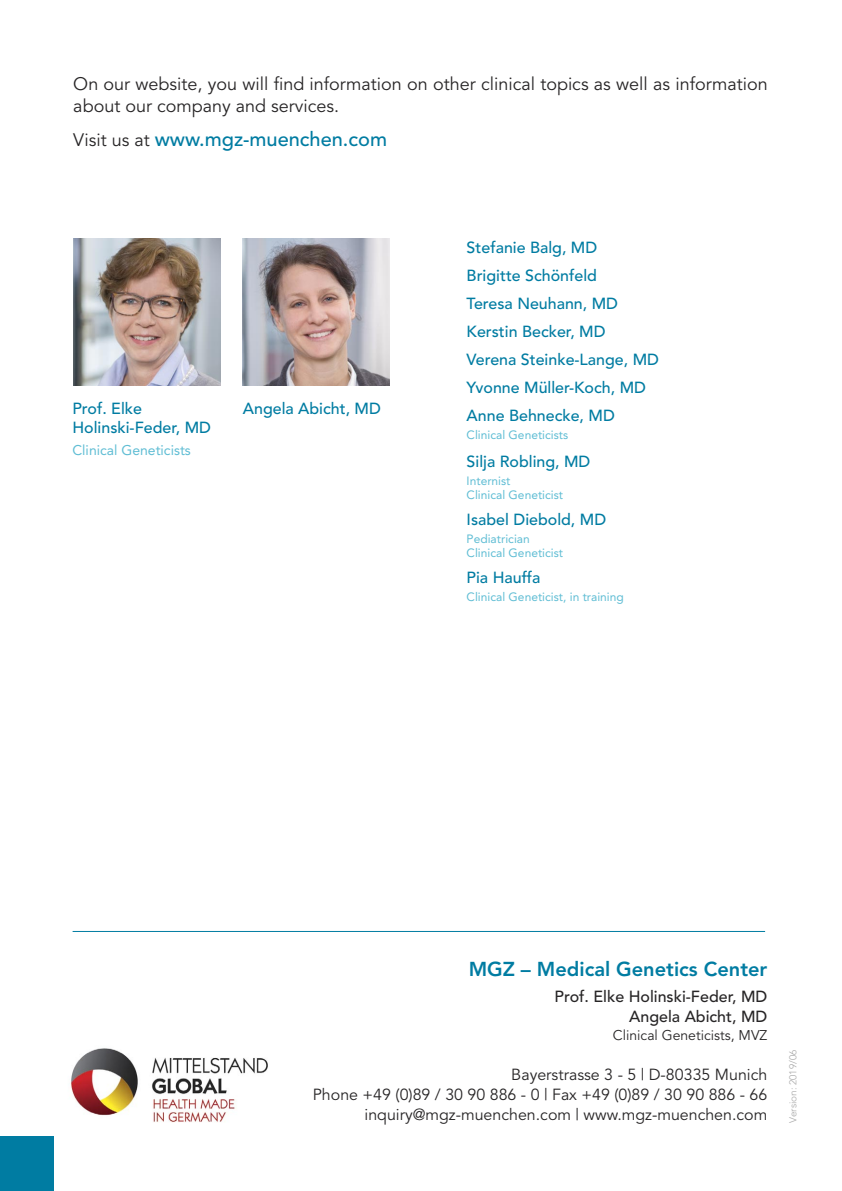
<style>
.page{position:relative;width:842px;height:1191px;background:#fff}
.page>*{position:absolute;margin:0;border:0;box-sizing:border-box;transform-origin:0 0}
.t1{font:500 20px "Avenir";color:#007ca2}
.t2{font:800 20px "Avenir";color:#007ca2}
.t3{font:18px/22px "Avenir";color:#272526}
.t4{font:500 16px/28px "Avenir";color:#007ca2}
.t5{font:16px/20px "Avenir";color:#272526;text-align:right}
.t6{font:500 16px/20px "Avenir";color:#272526;text-align:right}
.t7{font:14px "Avenir";color:#272526}
.t8{font:14px "Avenir";color:#5fbdd4}
.t9{font:12px/14px "Avenir";color:#5fbdd4}
.t10{font:300 10px "Avenir";color:#a8a8a8}
.s1{font-weight:400;font-size:18px;color:#272526}
</style>
<div class="page">
<div style="left:0;top:1137px;width:54px;height:54px;background:#007ca2"></div>
<img style="left:73px;top:239px;width:147px;height:147px">
<img style="left:243px;top:239px;width:147px;height:147px">
<hr style="left:73px;top:931px;width:692px;height:1px;background:#007ca2">
<img style="left:71px;top:1048px;width:197px;height:74px">
<p class="t3" style="left:73px;top:73px;width:696px">On our website, you will find information on other clinical topics as well as information about our company and services.</p>
<p class="t1" style="left:73px;top:122px;width:315px"><span class="s1">Visit us at</span> www.mgz-muenchen.com</p>
<p class="t4" style="left:72px;top:398px;width:140px;line-height:19.2px">Prof. Elke<br>Holinski-Feder, MD</p>
<p class="t4" style="left:243px;top:393px;width:140px">Angela Abicht, MD</p>
<p class="t8" style="left:72px;top:439px;width:120px">Clinical Geneticists</p>
<p class="t4" style="left:467px;top:232px;width:194px">Stefanie Balg, MD<br>Brigitte Schönfeld<br>Teresa Neuhann, MD<br>Kerstin Becker, MD<br>Verena Steinke-Lange, MD<br>Yvonne Müller-Koch, MD<br>Anne Behnecke, MD</p>
<p class="t9" style="left:467px;top:427px;width:103px">Clinical Geneticists</p>
<p class="t4" style="left:467px;top:446px;width:125px">Silja Robling, MD</p>
<p class="t9" style="left:467px;top:473px;width:98px">Internist<br>Clinical Geneticist</p>
<p class="t4" style="left:467px;top:504px;width:141px">Isabel Diebold, MD</p>
<p class="t9" style="left:467px;top:531px;width:98px">Pediatrician<br>Clinical Geneticist</p>
<p class="t4" style="left:467px;top:562px;width:75px">Pia Hauffa</p>
<p class="t9" style="left:467px;top:589px;width:159px">Clinical Geneticist, in training</p>
<p class="t2" style="left:469px;top:953px;width:300px">MGZ – Medical Genetics Center</p>
<p class="t6" style="left:554px;top:985px;width:214px">Prof. Elke Holinski-Feder, MD<br>Angela Abicht, MD</p>
<p class="t7" style="left:613px;top:1026px;width:156px">Clinical Geneticists, MVZ</p>
<p class="t5" style="left:313px;top:1064px;width:456px">Bayerstrasse 3 - 5 | D-80335 Munich<br>Phone +49 (0)89 / 30 90 886 - 0 | Fax +49 (0)89 / 30 90 886 - 66 inquiry@mgz-muenchen.com | www.mgz-muenchen.com</p>
<p class="t10" style="left:787px;top:1122px;width:74px;rotate:-90deg">Version: 2019/06</p>
</div>
